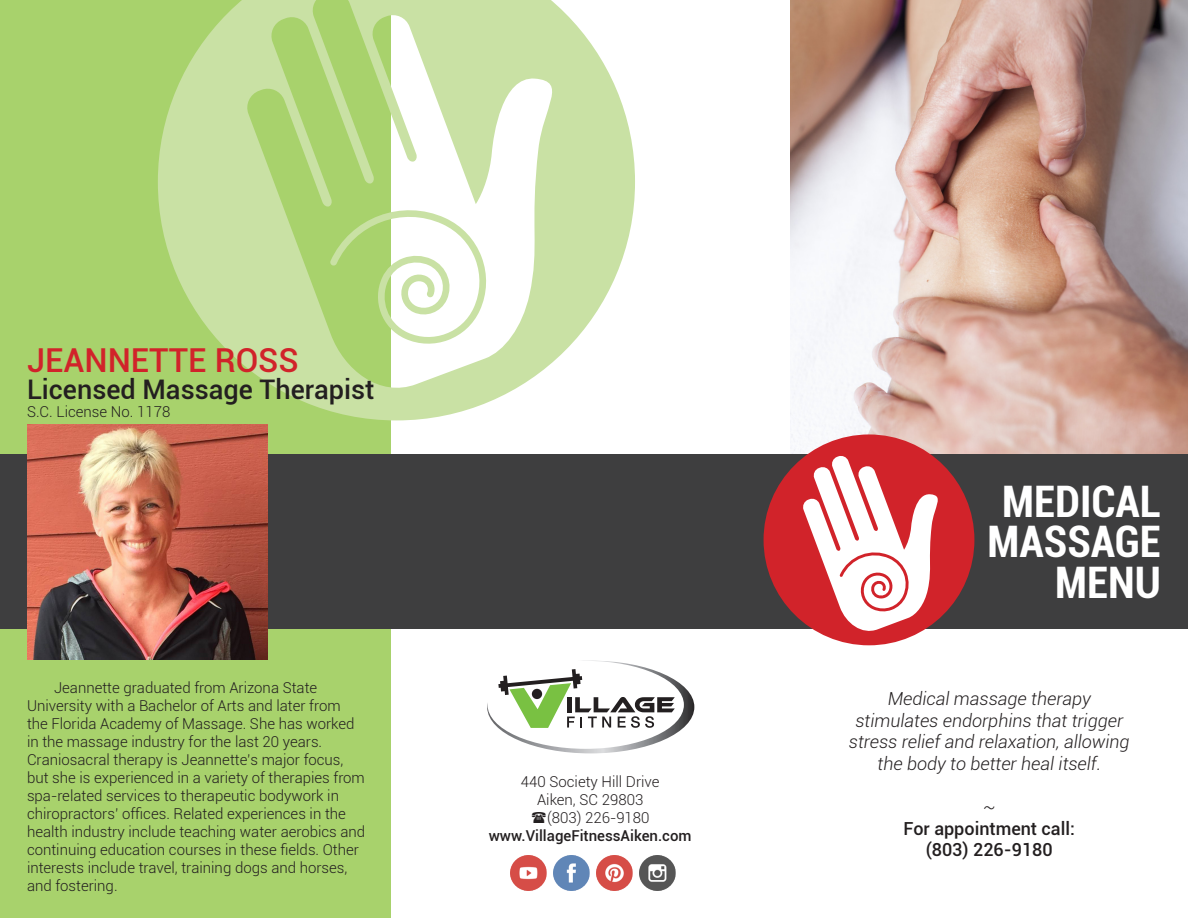
<style>
.page{position:relative;width:1188px;height:918px;background:#fff}
.page>*{position:absolute;margin:0;border:0;box-sizing:border-box;transform-origin:0 0}
.t1{font:700 condensed 43.5px "Roboto";color:#fff}
.t2{font:500 33px "Roboto";color:#d1232a}
.t3{font:500 27px "Roboto";color:#231f20}
.t4{font:italic 300 18px "Roboto";color:#231f20}
.t5{font:500 18px "Roboto";color:#231f20}
.t6{font:300 15px/18px "Roboto";color:#231f20}
.t7{font:500 15px "Roboto";color:#231f20}
</style>
<div class="page">
<img style="left:791px;top:0;width:397px;height:454px">
<div style="left:0;top:0;width:391px;height:918px;background:#a8d26c"></div>
<div style="left:0;top:454px;width:1188px;height:175px;background:#3e3e3f"></div>
<img style="left:27px;top:424px;width:241px;height:235px">
<svg style="left:158px;top:0;width:477px;height:420px;fill:#c9e1a4"></svg>
<img style="left:511px;top:856px;width:36px;height:35px">
<img style="left:554px;top:856px;width:36px;height:35px">
<img style="left:597px;top:856px;width:36px;height:35px">
<img style="left:640px;top:856px;width:36px;height:35px">
<svg style="left:487px;top:661px;width:207px;height:92px"></svg>
<div style="left:532px;top:689px;width:10px;height:10px;background:#231f20;border-radius:50%"></div>
<svg style="left:764px;top:434px;width:210px;height:211px"></svg>
<p class="t2" style="left:27px;top:337px;width:273px">JEANNETTE ROSS</p>
<p class="t3" style="left:27px;top:371px;width:349px">Licensed Massage Therapist</p>
<p class="t6" style="left:27px;top:403px;width:145px">S.C. License No. 1178</p>
<p class="t6" style="left:27px;top:678px;width:340px;text-indent:27px">Jeannette graduated from Arizona State University with a Bachelor of Arts and later from the Florida Academy of Massage. She has worked in the massage industry for the last 20 years.<br>Craniosacral therapy is Jeannette’s major focus, but she is experienced in a variety of therapies from spa-related services to therapeutic bodywork in chiropractors’ offices. Related experiences in the health industry include teaching water aerobics and continuing education courses in these fields. Other interests include travel, training dogs and horses, and fostering.</p>
<p class="t6" style="left:521px;top:772px;width:140px">440 Society Hill Drive</p>
<p class="t6" style="left:537px;top:790px;width:108px">Aiken, SC 29803</p>
<p class="t6" style="left:547px;top:808px;width:104px">(803) 226-9180</p>
<p class="t7" style="left:489px;top:825px;width:204px">www.VillageFitnessAiken.com</p>
<p class="t1" style="left:1002px;top:471px;width:160px">MEDICAL</p>
<p class="t1" style="left:987px;top:511px;width:175px">MASSAGE</p>
<p class="t1" style="left:1055px;top:552px;width:107px">MENU</p>
<p class="t4" style="left:888px;top:686px;width:205px">Medical massage therapy</p>
<p class="t4" style="left:855px;top:708px;width:269px">stimulates endorphins that trigger</p>
<p class="t4" style="left:849px;top:729px;width:282px">stress relief and relaxation, allowing</p>
<p class="t4" style="left:878px;top:751px;width:225px">the body to better heal itself.</p>
<p class="t4" style="left:983px;top:794px;width:14px">~</p>
<p class="t5" style="left:904px;top:816px;width:173px">For appointment call:</p>
<p class="t5" style="left:926px;top:837px;width:128px">(803) 226-9180</p>
</div>
